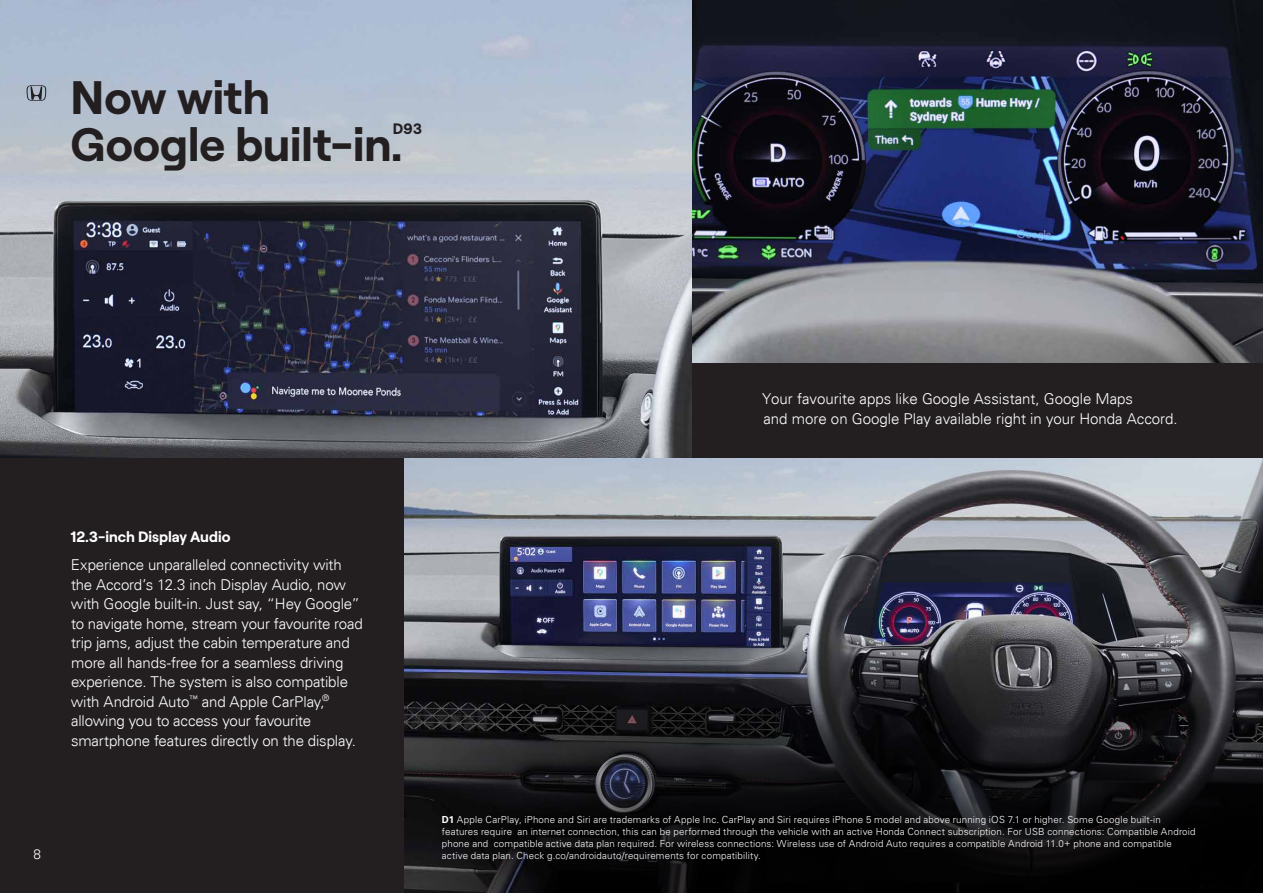
<style>
.page{position:relative;width:1263px;height:893px;background:#fff}
.page>*{position:absolute;margin:0;border:0;box-sizing:border-box;transform-origin:0 0}
.t1{font:700 46.95px/47px "Roobert";letter-spacing:-.005em;color:#231f20}
.t2{font:700 15.15px "Roobert";color:#231f20}
.t3{font:300 15px/19.5px "Univers";letter-spacing:-.01em;color:#fff}
.t4{font:700 15px "Roobert";color:#fff}
.t5{font:300 13.5px "Univers";color:#fff}
.t6{font:300 9.75px/12px "Univers LT Std";letter-spacing:.015em;color:#fff}
.s1{font-weight:700}
</style>
<div class="page">
<img style="left:404px;top:458px;width:859px;height:145px">
<svg style="left:404px;top:603px;width:859px;height:290px;background:#24242a"></svg>
<div style="left:0;top:446px;width:404px;height:447px;background:#231f20"></div>
<img style="left:0;top:0;width:1263px;height:458px">
<svg style="left:568px;top:363px;width:695px;height:95px;background:#2f2c2e"></svg>
<svg style="left:27px;top:85px;width:20px;height:16px"></svg>
<h1 class="t1" style="left:71px;top:70px;width:334px">Now with<br>Google built-in.</h1>
<h2 class="t2" style="left:393px;top:117px;width:31px">D93</h2>
<h3 class="t4" style="left:71px;top:525px;width:161px">12.3-inch Display Audio</h3>
<p class="t3" style="left:71px;top:555px;width:294px">Experience unparalleled connectivity with the Accord’s 12.3 inch Display Audio, now with Google built-in. Just say, “Hey Google” to navigate home, stream your favourite road trip jams, adjust the cabin temperature and more all hands-free for a seamless driving experience. The system is also compatible with Android Auto<sup>™</sup> and Apple CarPlay,<sup>® </sup>allowing you to access your favourite smartphone features directly on the display.</p>
<h3 class="t5" style="left:34px;top:846px;width:9px">8</h3>
<h3 class="t3" style="left:762px;top:389px;width:417px">Your favourite apps like Google Assistant, Google Maps<br>and more on Google Play available right in your Honda Accord.</h3>
<p class="t6" style="left:442px;top:814px;width:755px"><span class="s1">D1</span> Apple CarPlay, iPhone and Siri are trademarks of Apple Inc. CarPlay and Siri requires iPhone 5 model and above running iOS 7.1 or higher. Some Google built-in features require an internet connection, this can be performed through the vehicle with an active Honda Connect subscription. For USB connections: Compatible Android phone and compatible active data plan required. For wireless connections: Wireless use of Android Auto requires a compatible Android 11.0+ phone and compatible active data plan. Check g.co/androidauto/requirements for compatibility.</p>
</div>
